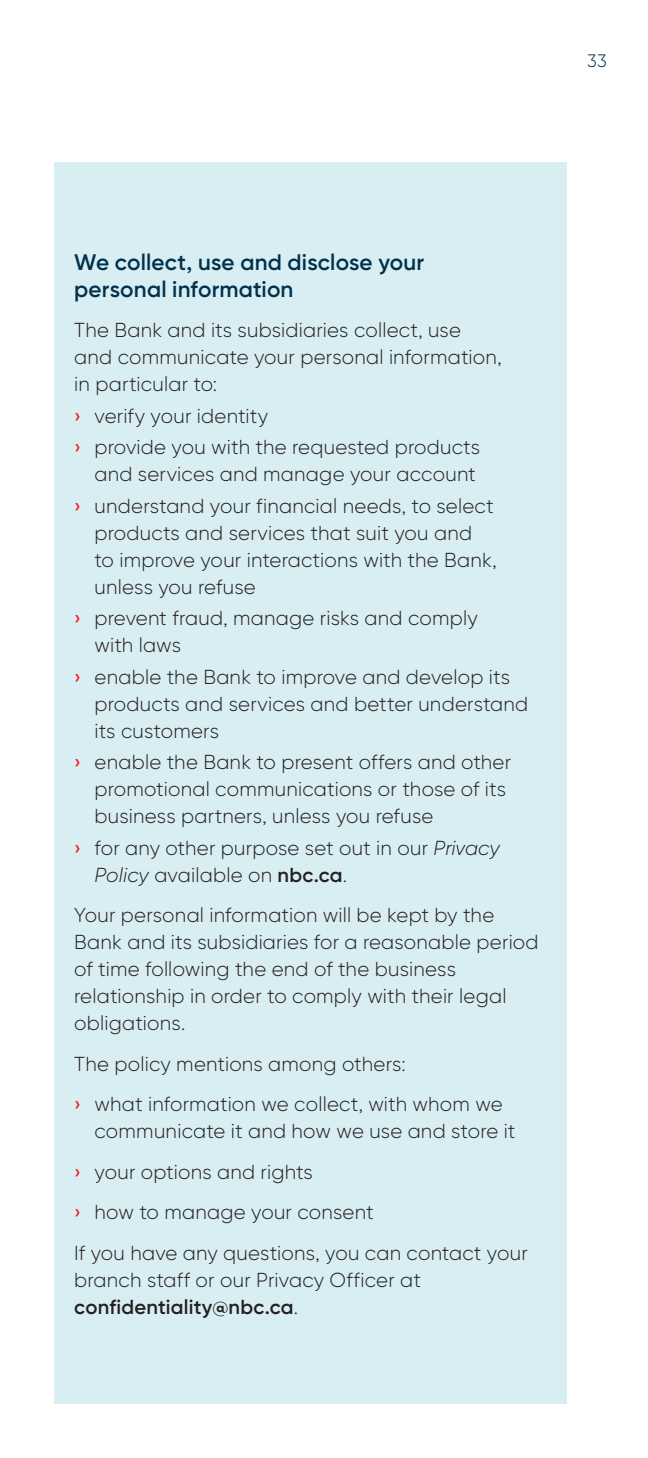
<style>
.page{position:relative;width:648px;height:1458px;background:#fff}
.page>*{position:absolute;margin:0;border:0;box-sizing:border-box;transform-origin:0 0}
.TITRE_NIVEAU_4{font:600 22.5px/27px "Gilroy BN";letter-spacing:.01em;color:#00314d}
.TEXTE_COURANT_BN{font:300 20.25px/27px "Gilroy BN";letter-spacing:.01em;color:#231f20}
.t1{font:300 18px "Gilroy BN";color:#00314d}
.s1{font-weight:500;color:#ee1d23}
.s2{font-style:italic}
.s3{font-weight:600}
</style>
<div class="page">
<div style="left:54px;top:162px;width:513px;height:1242px;background:#d9eef3"></div>
<p class="t1" style="left:587px;top:49px;width:21px">33</p>
<p class="TITRE_NIVEAU_4" style="left:74px;top:248px;width:352px">We collect, use and disclose your personal information</p>
<p class="TEXTE_COURANT_BN" style="left:74px;top:317px;width:429px">The Bank and its subsidiaries collect, use and communicate your personal information, in particular to:</p>
<p class="TEXTE_COURANT_BN" style="left:74px;top:402px;width:196px"><span class="s1">›</span> verify your identity</p>
<p class="TEXTE_COURANT_BN" style="left:74px;top:434px;width:407px;text-align:right"><span class="s1">›</span> provide you with the requested products and services and manage your account</p>
<p class="TEXTE_COURANT_BN" style="left:94px;top:492px;width:404px;text-indent:-20px"><span class="s1">›</span> understand your financial needs, to select products and services that suit you and to improve your interactions with the Bank, unless you refuse</p>
<p class="TEXTE_COURANT_BN" style="left:94px;top:605px;width:385px;text-indent:-20px"><span class="s1">›</span> prevent fraud, manage risks and comply with laws</p>
<p class="TEXTE_COURANT_BN" style="left:94px;top:663px;width:435px;text-indent:-20px"><span class="s1">›</span> enable the Bank to improve and develop its products and services and better understand its customers</p>
<p class="TEXTE_COURANT_BN" style="left:94px;top:749px;width:418px;text-indent:-20px"><span class="s1">›</span> enable the Bank to present offers and other promotional communications or those of its business partners, unless you refuse</p>
<p class="TEXTE_COURANT_BN" style="left:94px;top:834px;width:407px;text-indent:-20px"><span class="s1">›</span> for any other purpose set out in our <span class="s2">Privacy<br>Policy</span> available on <span class="s3">nbc.ca</span>.</p>
<p class="TEXTE_COURANT_BN" style="left:74px;top:902px;width:466px">Your personal information will be kept by the Bank and its subsidiaries for a reasonable period of time following the end of the business relationship in order to comply with their legal obligations.</p>
<p class="TEXTE_COURANT_BN" style="left:74px;top:1050px;width:333px">The policy mentions among others:</p>
<p class="TEXTE_COURANT_BN" style="left:94px;top:1091px;width:423px;text-indent:-20px"><span class="s1">›</span> what information we collect, with whom we communicate it and how we use and store it</p>
<p class="TEXTE_COURANT_BN" style="left:74px;top:1158px;width:240px"><span class="s1">›</span> your options and rights</p>
<p class="TEXTE_COURANT_BN" style="left:74px;top:1199px;width:301px"><span class="s1">›</span> how to manage your consent</p>
<p class="TEXTE_COURANT_BN" style="left:74px;top:1239px;width:455px">If you have any questions, you can contact your branch staff or our Privacy Officer at <span class="s3">confidentiality@nbc.ca</span>.</p>
</div>
